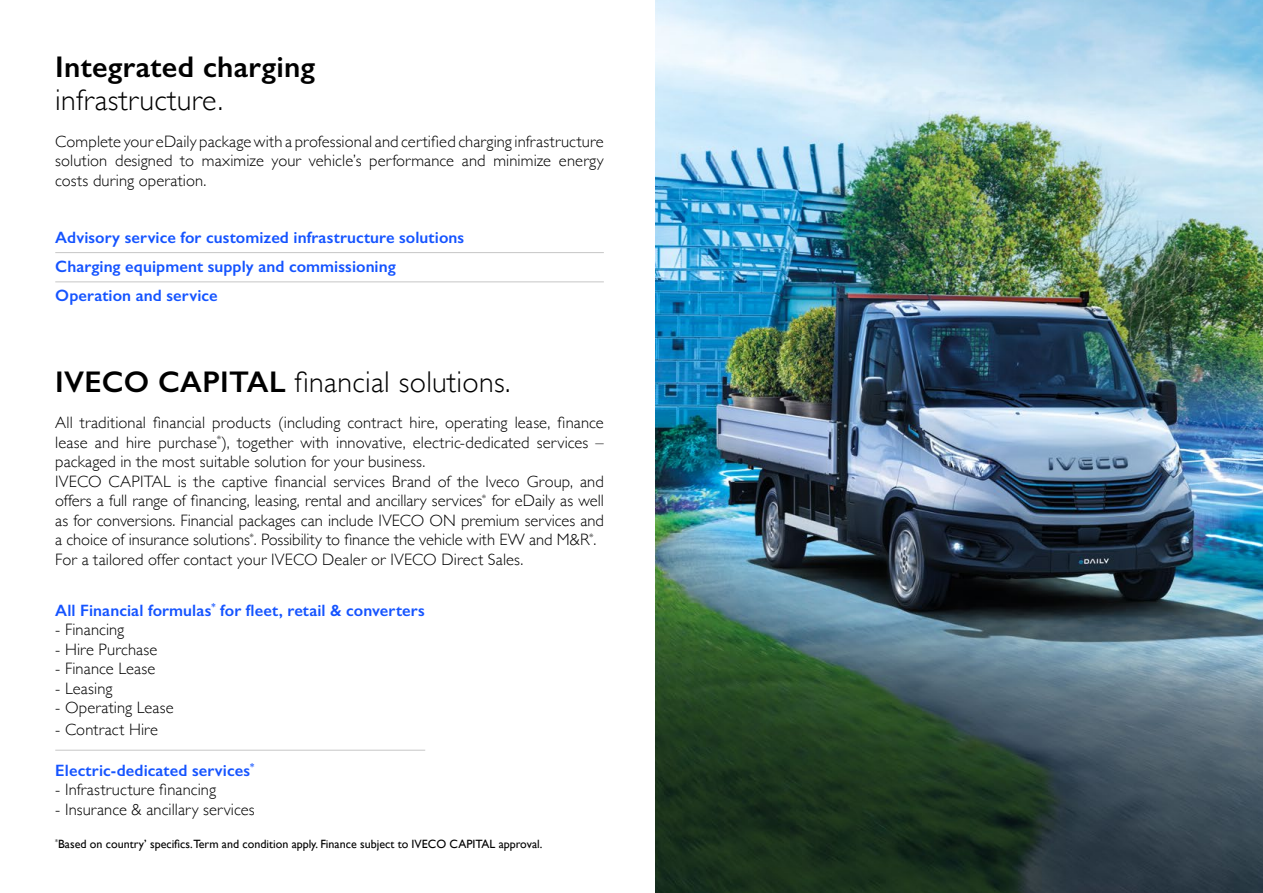
<style>
.page{position:relative;width:1263px;height:893px;background:#fff}
.page>*{position:absolute;margin:0;border:0;box-sizing:border-box;transform-origin:0 0}
.t1{font:300 30px "Gill Sans";letter-spacing:.01em;color:#000}
.t2{font:600 30px "Gill Sans";letter-spacing:.01em;color:#000}
.t3{font:300 16.5px/19.5px "Gill Sans";letter-spacing:.005em;color:#000;text-align:justify}
.t4{font:600 16.5px/29.2px "Gill Sans";letter-spacing:.005em;color:#1554ff}
.t5{font:12px "Gill Sans";color:#000}
.s1{font-weight:600}
</style>
<div class="page">
<img style="left:656px;top:0;width:607px;height:893px">
<hr style="left:55px;top:252px;width:549px;height:1px;background:#c6c6c6">
<hr style="left:55px;top:281px;width:549px;height:1px;background:#c6c6c6">
<hr style="left:55px;top:750px;width:370px;height:1px;background:#c6c6c6">
<h1 class="t2" style="left:55px;top:49px;width:262px">Integrated charging</h1>
<h1 class="t1" style="left:55px;top:77px;width:169px">infrastructure.</h1>
<p class="t3" style="left:55px;top:131px;width:550px">Complete your eDaily package with a professional and certified charging infrastructure solution designed to maximize your vehicle’s performance and minimize energy costs during operation.</p>
<p class="t4" style="left:55px;top:222px;width:410px">Advisory service for customized infrastructure solutions<br>Charging equipment supply and commissioning<br>Operation and service</p>
<h1 class="t1" style="left:55px;top:358px;width:457px"><span class="s1">IVECO CAPITAL</span> financial solutions.</h1>
<p class="t3" style="left:55px;top:412px;width:550px;text-align:left">All traditional financial products (including contract hire, operating lease, finance lease and hire purchase<sup>*</sup>), together with innovative, electric-dedicated services – packaged in the most suitable solution for your business.<br>IVECO CAPITAL is the captive financial services Brand of the Iveco Group, and offers a full range of financing, leasing, rental and ancillary services<sup>*</sup> for eDaily as well as for conversions. Financial packages can include IVECO ON premium services and a choice of insurance solutions<sup>*</sup>. Possibility to finance the vehicle with EW and M&amp;R<sup>*</sup>.<br>For a tailored offer contact your IVECO Dealer or IVECO Direct Sales.</p>
<p class="t4" style="left:55px;top:595px;width:371px">All Financial formulas<sup>*</sup> for fleet, retail &amp; converters</p>
<p class="t3" style="left:55px;top:619px;width:71px">- Financing</p>
<p class="t3" style="left:55px;top:639px;width:104px">- Hire Purchase</p>
<p class="t3" style="left:55px;top:658px;width:102px">- Finance Lease</p>
<p class="t3" style="left:55px;top:678px;width:59px">- Leasing</p>
<p class="t3" style="left:55px;top:697px;width:120px">- Operating Lease</p>
<p class="t3" style="left:55px;top:719px;width:104px">- Contract Hire</p>
<p class="t4" style="left:55px;top:755px;width:201px">Electric-dedicated services<sup>*</sup></p>
<p class="t3" style="left:55px;top:779px;width:162px">- Infrastructure financing</p>
<p class="t3" style="left:55px;top:799px;width:201px">- Insurance &amp; ancillary services</p>
<p class="t5" style="left:55px;top:837px;width:489px"><sup>*</sup>Based on country’ specifics.Term and condition apply. Finance subject to IVECO CAPITAL approval.</p>
</div>
